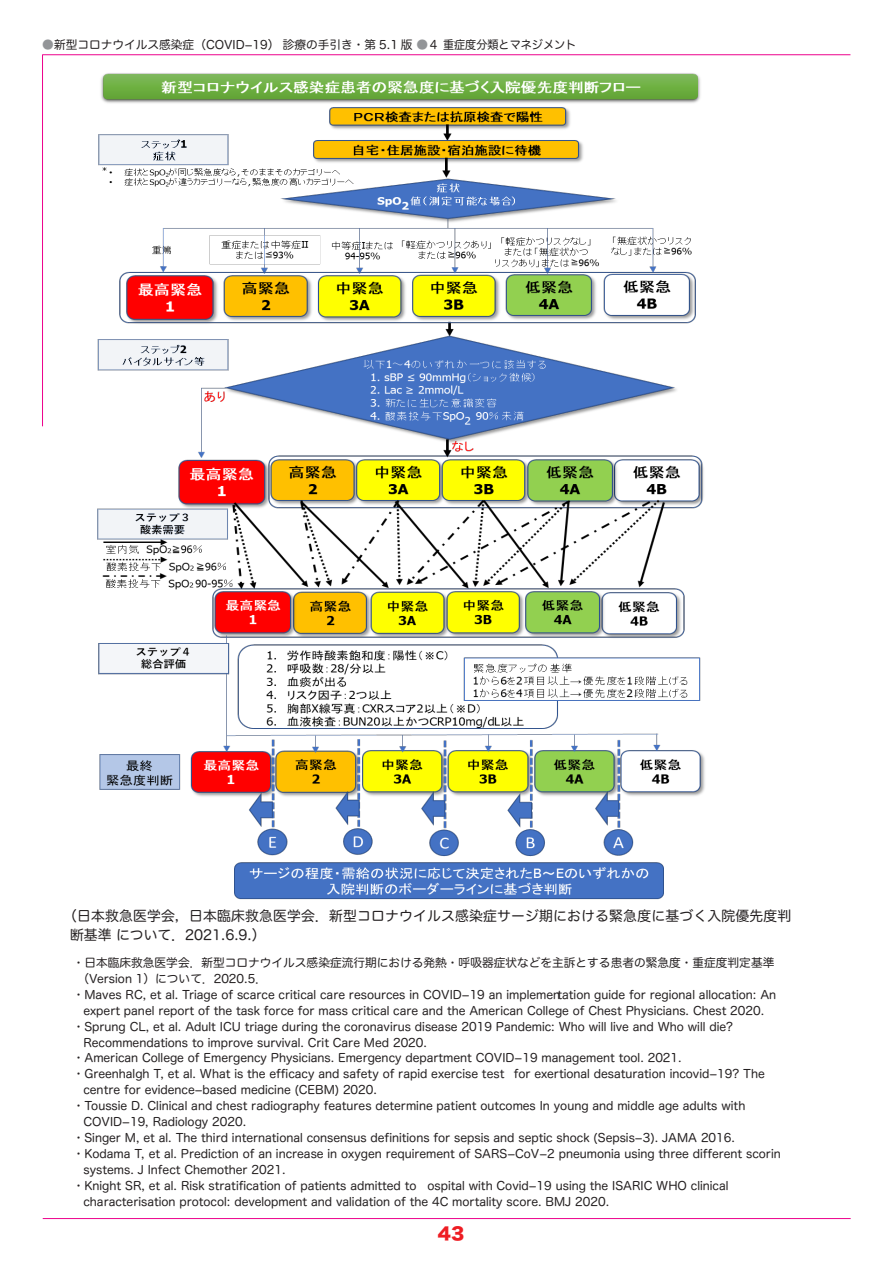
<style>
.page{position:relative;width:893px;height:1263px;background:#fff}
.page>*{position:absolute;margin:0;border:0;box-sizing:border-box;transform-origin:0 0}
.t1{font:16.95px "Hira Kaku Std N W8";color:#ee1d23}
.t2{font:13.8px/19.2px "Hira Maru Pro N W4";letter-spacing:.015em;color:#231f20}
.t3{font:11.7px "Hira Maru Pro N W4";color:#231f20}
.s1{color:#939598}
</style>
<div class="page">
<hr style="left:43px;top:54px;width:807px;height:1px;background:#ed028c">
<hr style="left:42px;top:55px;width:1px;height:371px;background:#ed028c">
<hr style="left:43px;top:1218px;width:808px;height:1px;background:#ed028c">
<img style="left:97px;top:73px;width:608px;height:724px">
<img style="left:234px;top:740px;width:429px;height:160px">
<p class="t3" style="left:42px;top:34px;width:535px"><span class="s1">●</span>新型コロナウイルス感染症（COVID−19）　診療の手引き・第 5.1 版 <span class="s1">●</span>４重症度分類とマネジメント</p>
<p class="t2" style="left:70px;top:905px;width:723px;text-indent:-7px">（日本救急医学会，日本臨床救急医学会．新型コロナウイルス感染症サージ期における緊急度に基づく入院優先度判断基準について．2021.6.9.(</p>
<p class="t3" style="left:73px;top:952px;width:703px">・日本臨床救急医学会．新型コロナウイルス感染症流行期における発熱・呼吸器症状などを主訴とする患者の緊急度・重症度判定基準</p>
<p class="t3" style="left:78px;top:968px;width:191px">（Version 1）について．2020.5．</p>
<p class="t3" style="left:73px;top:984px;width:705px">・Maves RC, et al. Triage of scarce critical care resources in COVID−19 an implementation guide for regional allocation: An</p>
<p class="t3" style="left:83px;top:1000px;width:682px">expert panel report of the task force for mass critical care and the American College of Chest Physicians. Chest 2020.</p>
<p class="t3" style="left:73px;top:1016px;width:662px">・Sprung CL, et al. Adult ICU triage during the coronavirus disease 2019 Pandemic: Who will live and Who will die?</p>
<p class="t3" style="left:83px;top:1032px;width:345px">Recommendations to improve survival. Crit Care Med 2020.</p>
<p class="t3" style="left:73px;top:1048px;width:610px">・American College of Emergency Physicians. Emergency department COVID−19 management tool. 2021.</p>
<p class="t3" style="left:514px;top:1064px;width:253px">for exertional desaturation incovid−19? The</p>
<p class="t3" style="left:73px;top:1064px;width:433px">・Greenhalgh ,T et al. What is the efficacy and safety of rapid exercise test</p>
<p class="t3" style="left:83px;top:1080px;width:295px">centre for evidence−based medicine (CEBM( 2020.</p>
<p class="t3" style="left:73px;top:1096px;width:674px">・Toussie D. Clinical and chest radiography features determine patient outcomes In young and middle age adults with</p>
<p class="t3" style="left:83px;top:1112px;width:164px">COVID−19, Radiology 2020.</p>
<p class="t3" style="left:73px;top:1128px;width:664px">・Singer M, et al. The third international consensus definitions for sepsis and septic shock (Sepsis−3 .) JAMA 2016.</p>
<p class="t3" style="left:73px;top:1144px;width:709px">・Kodama ,T et al. Prediction of an increase in oxygen requirement of SARS−CoV−2 pneumonia using three different scorin</p>
<p class="t3" style="left:83px;top:1159px;width:204px">systems J. Infect Chemother 2021.</p>
<p class="t3" style="left:427px;top:1175px;width:303px">ospital with Covid−19 using the ISARIC WHO clinical</p>
<p class="t3" style="left:73px;top:1175px;width:345px">・Knight SR, et al. Risk stratification of patients admitted to</p>
<p class="t3" style="left:83px;top:1191px;width:527px">characterisation protocol: development and validation of the 4C mortality score. BMJ 2020.</p>
<h1 class="t1" style="left:438px;top:1224px;width:28px">43</h1>
</div>
